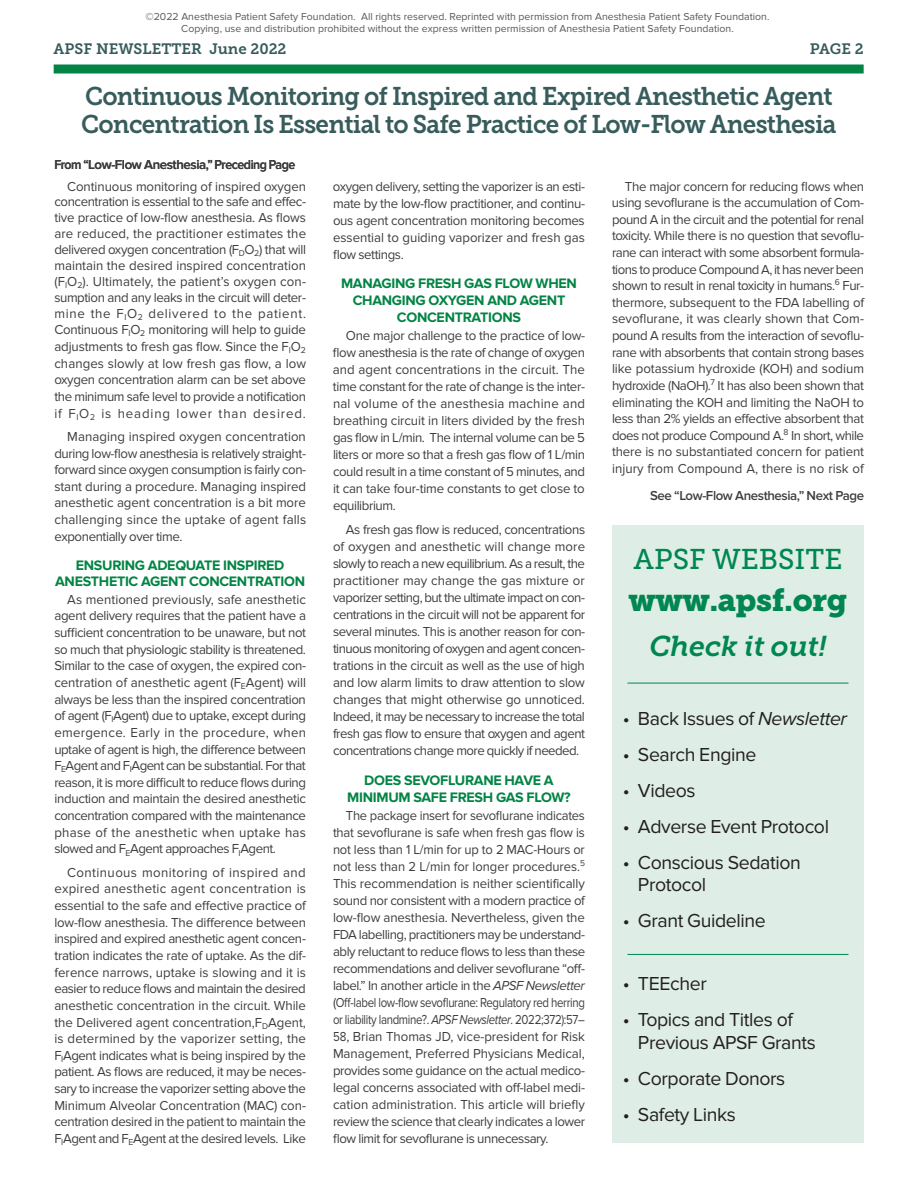
<style>
.page{position:relative;width:918px;height:1188px;background:#fff}
.page>*{position:absolute;margin:0;border:0;box-sizing:border-box;transform-origin:0 0}
.t1{font:31.5px "Museo Slab 900";letter-spacing:-.015em;color:#008751}
.t2{font:28.5px "Museo Slab 500";color:#008751}
.t3{font:italic 28.5px "Museo Slab 700";color:#008751}
.t4{font:25.5px/28.5px "Museo Slab 700";letter-spacing:-.03em;color:#385c5c;scale:.95 1}
.t5{font:19.5px/22.5px "Proxima Nova";letter-spacing:-.02em;color:#231f20}
.t6{font:15px "Museo Slab 700";color:#385c5c}
.t7{font:700 14.25px/16.6px "Proxima Nova";letter-spacing:-.02em;color:#038445;text-align:center}
.t8{font:13.5px/16.6px "Proxima Nova";letter-spacing:-.03em;color:#3e3e3f;text-align:justify}
.t9{font:13.5px/17px "Proxima Nova";letter-spacing:-.03em;color:#3e3e3f;text-align:justify;scale:.96 1}
.t10{font:600 13.5px "Proxima Nova";letter-spacing:-.03em;color:#3e3e3f;scale:.92 1}
.t11{font:600 13.5px "Proxima Nova";letter-spacing:-.03em;color:#3e3e3f}
.t12{font:10.5px/12px "Proxima Nova";color:#57585a;text-align:center}
.s1{font-style:italic}
</style>
<div class="page">
<div style="left:54px;top:64px;width:810px;height:10px;background:#038445"></div>
<div style="left:612px;top:526px;width:252px;height:617px;background:#deede6"></div>
<hr style="left:627px;top:683px;width:222px;height:1px;background:#008751">
<hr style="left:627px;top:954px;width:222px;height:1px;background:#008751">
<p class="t12" style="left:146px;top:11px;width:625px">©2022 Anesthesia Patient Safety Foundation. All rights reserved. Reprinted with permission from Anesthesia Patient Safety Foundation.<br>Copying, use and distribution prohibited without the express written permission of Anesthesia Patient Safety Foundation.</p>
<p class="t6" style="left:54px;top:40px;width:234px">APSF NEWSLETTER June 2022</p>
<p class="t6" style="left:810px;top:40px;width:55px">PAGE 2</p>
<h3 class="t4" style="left:81px;top:82px;width:797px">Continuous Monitoring of Inspired and Expired Anesthetic Agent<br>Concentration Is Essential to Safe Practice of Low-Flow Anesthesia</h3>
<p class="t10" style="left:54px;top:157px;width:264px">From “Low-Flow Anesthesia,” Preceding Page</p>
<p class="t8" style="left:54px;top:178px;width:253px;line-height:16.2px;text-indent:13px">Continuous monitoring of inspired oxygen concentration is essential to the safe and effec&shy;tive practice of low-flow anesthesia. As flows are reduced, the practitioner estimates the delivered oxygen concentration (F<sub>D</sub>O<sub>2</sub>) that will maintain the desired inspired concentration (F<sub>I</sub>O<sub>2</sub>). Ultimately, the patient’s oxygen con&shy;sumption and any leaks in the circuit will deter&shy;mine the F<sub>I</sub>O<sub>2</sub> delivered to the patient.<br>Continuous F<sub>I</sub>O<sub>2</sub> monitoring will help to guide adjustments to fresh gas flow. Since the F<sub>I</sub>O<sub>2 </sub>changes slowly at low fresh gas flow, a low oxygen concentration alarm can be set above the minimum safe level to provide a notification if F<sub>I</sub>O<sub>2</sub> is heading lower than desired.</p>
<p class="t8" style="left:54px;top:428px;width:253px;text-indent:13px">Managing inspired oxygen concentration during low-flow anesthesia is relatively straight&shy;forward since oxygen consumption is fairly con&shy;stant during a procedure. Managing inspired anesthetic agent concentration is a bit more challenging since the uptake of agent falls exponentially over time.</p>
<p class="t7" style="left:55px;top:558px;width:251px;line-height:15.9px">ENSURING ADEQUATE INSPIRED<br>ANESTHETIC AGENT CONCENTRATION</p>
<p class="t8" style="left:54px;top:591px;width:253px;text-indent:13px">As mentioned previously, safe anesthetic agent delivery requires that the patient have a sufficient concentration to be unaware, but not so much that physiologic stability is threatened.<br>Similar to the case of oxygen, the expired con&shy;centration of anesthetic agent (F<sub>E</sub>Agent) will always be less than the inspired concentration of agent (F<sub>I</sub>Agent) due to uptake, except during emergence. Early in the procedure, when uptake of agent is high, the difference between F<sub>E</sub>Agent and F<sub>I</sub>Agent can be substantial. For that reason, it is more difficult to reduce flows during induction and maintain the desired anesthetic concentration compared with the maintenance phase of the anesthetic when uptake has slowed and F<sub>E</sub>Agent approaches F<sub>I</sub>Agent.</p>
<p class="t8" style="left:54px;top:864px;width:253px;text-indent:13px">Continuous monitoring of inspired and expired anesthetic agent concentration is essential to the safe and effective practice of low-flow anesthesia. The difference between inspired and expired anesthetic agent concen&shy;tration indicates the rate of uptake. As the dif&shy;ference narrows, uptake is slowing and it is easier to reduce flows and maintain the desired anesthetic concentration in the circuit. While the Delivered agent concentration,F<sub>D</sub>Agent, is determined by the vaporizer setting, the F<sub>I</sub>Agent indicates what is being inspired by the patient. As flows are reduced, it may be neces&shy;sary to increase the vaporizer setting above the Minimum Alveolar Concentration (MAC) con&shy;centration desired in the patient to maintain the F<sub>I</sub>Agent and F<sub>E</sub>Agent at the desired levels. Like</p>
<p class="t8" style="left:333px;top:178px;width:254px">oxygen delivery, setting the vaporizer is an esti&shy;mate by the low-flow practitioner, and continu&shy;ous agent concentration monitoring becomes essential to guiding vaporizer and fresh gas flow settings.</p>
<p class="t7" style="left:341px;top:276px;width:237px">MANAGING FRESH GAS FLOW WHEN<br>CHANGING OXYGEN AND AGENT<br>CONCENTRATIONS</p>
<p class="t8" style="left:333px;top:327px;width:254px;text-indent:13px">One major challenge to the practice of low&shy;flow anesthesia is the rate of change of oxygen and agent concentrations in the circuit. The time constant for the rate of change is the inter&shy;nal volume of the anesthesia machine and breathing circuit in liters divided by the fresh gas flow in L/min. The internal volume can be 5 liters or more so that a fresh gas flow of 1 L/min could result in a time constant of 5 minutes, and it can take four-time constants to get close to equilibrium.</p>
<p class="t8" style="left:333px;top:521px;width:254px;text-indent:13px">As fresh gas flow is reduced, concentrations of oxygen and anesthetic will change more slowly to reach a new equilibrium. As a result, the practitioner may change the gas mixture or vaporizer setting, but the ultimate impact on con&shy;centrations in the circuit will not be apparent for several minutes. This is another reason for con&shy;tinuous monitoring of oxygen and agent concen&shy;trations in the circuit as well as the use of high and low alarm limits to draw attention to slow changes that might otherwise go unnoticed.<br>Indeed, it may be necessary to increase the total fresh gas flow to ensure that oxygen and agent concentrations change more quickly if needed.</p>
<p class="t7" style="left:347px;top:772px;width:225px">DOES SEVOFLURANE HAVE A<br>MINIMUM SAFE FRESH GAS FLOW?</p>
<p class="t9" style="left:333px;top:807px;width:264px;text-indent:13px">The package insert for sevoflurane indicates that sevoflurane is safe when fresh gas flow is not less than 1 L/min for up to 2 MAC-Hours or not less than 2 L/min for longer procedures.<sup>5<br></sup>This recommendation is neither scientifically sound nor consistent with a modern practice of low-flow anesthesia. Nevertheless, given the FDA labelling, practitioners may be understand&shy;ably reluctant to reduce flows to less than these recommendations and deliver sevoflurane “off&shy;label.” In another article in the <span class="s1">APSF Newsletter </span>(Off-label low-flow sevoflurane: Regulatory red herring or liability landmine?. <span class="s1">APSF Newsletter</span>. 2022;372):57– 58, Brian Thomas JD, vice-president for Risk Management, Preferred Physicians Medical, provides some guidance on the actual medico&shy;legal concerns associated with off-label medi&shy;cation administration. This article will briefly review the science that clearly indicates a lower flow limit for sevoflurane is unnecessary.</p>
<p class="t8" style="left:612px;top:178px;width:254px;text-indent:13px">The major concern for reducing flows when using sevoflurane is the accumulation of Com&shy;pound A in the circuit and the potential for renal toxicity. While there is no question that sevoflu&shy;rane can interact with some absorbent formula&shy;tions to produce Compound A, it has never been shown to result in renal toxicity in humans.<sup>6</sup> Fur&shy;thermore, subsequent to the FDA labelling of sevoflurane, it was clearly shown that Com&shy;pound A results from the interaction of sevoflu&shy;rane with absorbents that contain strong bases like potassium hydroxide (KOH) and sodium hydroxide (NaOH).<sup>7</sup> It has also been shown that eliminating the KOH and limiting the NaOH to less than 2% yields an effective absorbent that does not produce Compound A.<sup>8</sup> In short, while there is no substantiated concern for patient injury from Compound A, there is no risk of</p>
<p class="t11" style="left:650px;top:487px;width:216px">See “Low-Flow Anesthesia,” Next Page</p>
<h2 class="t2" style="left:634px;top:544px;width:210px">APSF WEBSITE</h2>
<h1 class="t1" style="left:629px;top:581px;width:220px">www.apsf.org</h1>
<h2 class="t3" style="left:650px;top:630px;width:178px">Check it out!</h2>
<h3 class="t5" style="left:623px;top:707px;width:226px">• Back Issues of <span class="s1">Newsletter</span></h3>
<h3 class="t5" style="left:623px;top:743px;width:135px">• Search Engine</h3>
<h3 class="t5" style="left:623px;top:779px;width:74px">• Videos</h3>
<h3 class="t5" style="left:623px;top:815px;width:208px">• Adverse Event Protocol</h3>
<h3 class="t5" style="left:638px;top:851px;width:164px;text-indent:-15px">• Conscious Sedation<br>Protocol</h3>
<h3 class="t5" style="left:623px;top:910px;width:144px">• Grant Guideline</h3>
<h3 class="t5" style="left:623px;top:973px;width:85px">• TEEcher</h3>
<h3 class="t5" style="left:638px;top:1009px;width:180px;text-indent:-15px">• Topics and Titles of<br>Previous APSF Grants</h3>
<h3 class="t5" style="left:623px;top:1067px;width:164px">• Corporate Donors</h3>
<h3 class="t5" style="left:623px;top:1103px;width:114px">• Safety Links</h3>
</div>
